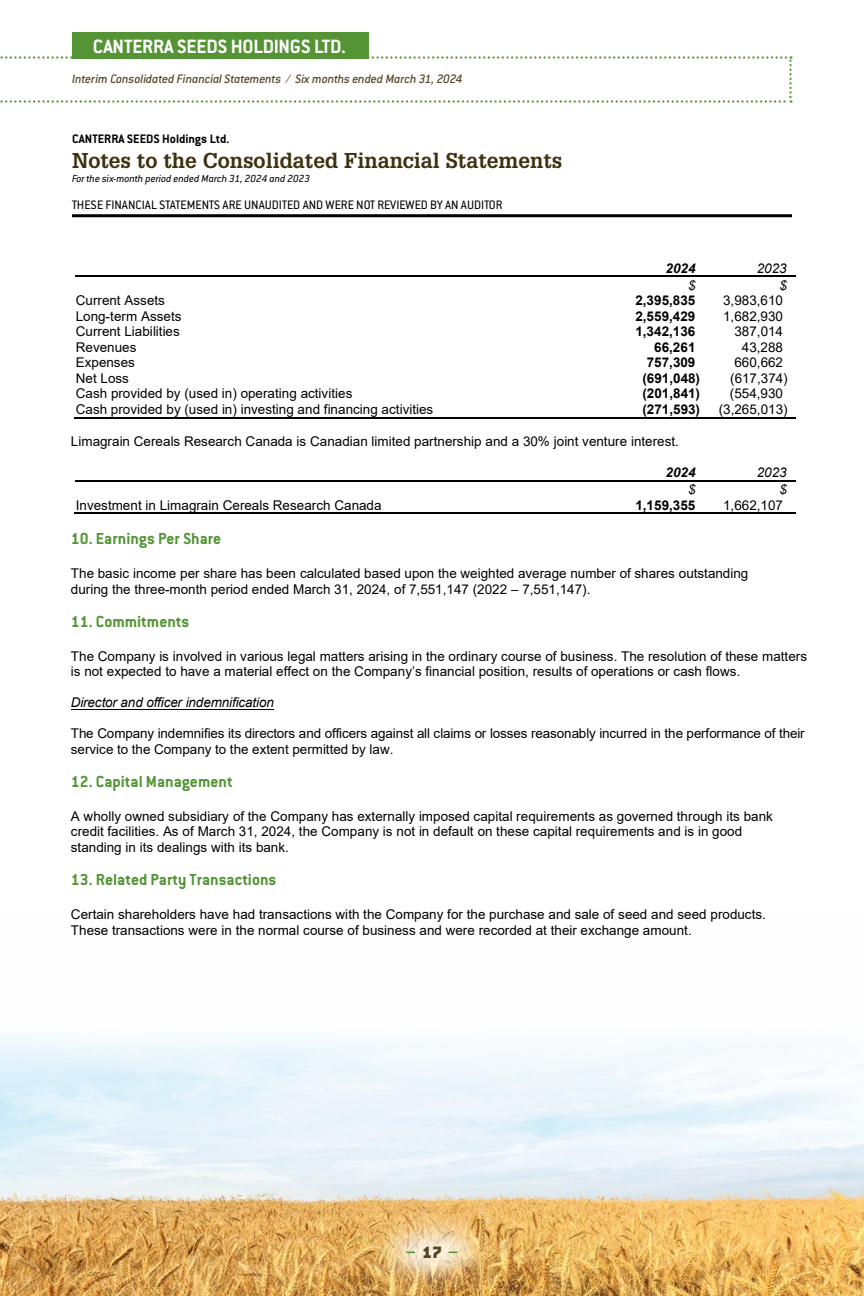
<style>
.page{position:relative;width:864px;height:1296px;background:#fff}
.page>*{position:absolute;margin:0;border:0;box-sizing:border-box;transform-origin:0 0}
.t1{font:700 21.15px "Conduit ITC Pro";letter-spacing:-.01em;color:#fff}
.t2{font:700 21px "Glypha LT Std";color:#3d3110}
.t3{font:700 18px "Conduit ITC Pro";color:#549434}
.t4{font:700 17.55px "Conduit ITC Pro";color:#539536}
.t5{font:13.5px/15.6px "Arial";color:#000}
.t6{font:700 13.5px "Arial";color:#000}
.t7{font:italic 500 13.5px "Conduit ITC Pro";letter-spacing:-.015em;color:#584b2d}
.t8{font:13.5px "Conduit ITC Pro";color:#000}
.t9{font:italic 13.5px "Arial";letter-spacing:-.005em;color:#000}
.t10{font:700 13.5px "Conduit ITC Pro";color:#000}
.t11{font:italic 700 13.5px "Arial";color:#000}
.t12{font:italic 11.25px "Conduit ITC Pro";color:#000}
.s1{font-weight:900;color:#514425}
</style>
<div class="page">
<svg style="left:0;top:56px;width:792px;height:47px"></svg>
<div style="left:72px;top:32px;width:296px;height:27px;background:#549434"></div>
<img style="left:0;top:1036px;width:864px;height:260px">
<hr style="left:72px;top:214px;width:720px;height:3px;background:#000">
<hr style="left:76px;top:276px;width:544px;height:1px;background:#000">
<hr style="left:621px;top:276px;width:87px;height:1px;background:#000">
<hr style="left:709px;top:276px;width:86px;height:1px;background:#000">
<hr style="left:75px;top:417px;width:545px;height:1px;background:#000">
<hr style="left:620px;top:417px;width:88px;height:1px;background:#000">
<hr style="left:708px;top:417px;width:87px;height:1px;background:#000">
<hr style="left:76px;top:480px;width:544px;height:2px;background:#000">
<hr style="left:621px;top:480px;width:87px;height:2px;background:#000">
<hr style="left:709px;top:480px;width:86px;height:2px;background:#000">
<hr style="left:75px;top:513px;width:545px;height:1px;background:#000">
<hr style="left:620px;top:513px;width:88px;height:1px;background:#000">
<hr style="left:708px;top:513px;width:87px;height:1px;background:#000">
<hr style="left:71px;top:709px;width:203px;height:1px;background:#000">
<div style="left:369px;top:1207px;width:126px;height:89px;background:#fff;opacity:.87"></div>
<h1 class="t1" style="left:93px;top:34px;width:255px">CANTERRA SEEDS HOLDINGS LTD.</h1>
<p class="t7" style="left:72px;top:72px;width:392px">Interim Consolidated Financial Statements / Six months ended March 31, 2024</p>
<p class="t10" style="left:72px;top:131px;width:159px">CANTERRA SEEDS Holdings Ltd.</p>
<h2 class="t2" style="left:72px;top:148px;width:492px">Notes to the Consolidated Financial Statements</h2>
<p class="t12" style="left:72px;top:172px;width:240px">For the six-month period ended March 31, 2024 and 2023</p>
<p class="t8" style="left:72px;top:197px;width:432px">THESE FINANCIAL STATEMENTS ARE UNAUDITED AND WERE NOT REVIEWED BY AN AUDITOR</p>
<p class="t11" style="left:666px;top:259px;width:31px">2024</p>
<p class="t9" style="left:757px;top:259px;width:31px">2023</p>
<p class="t9" style="left:688px;top:276px;width:9px">$</p>
<p class="t9" style="left:779px;top:276px;width:9px">$</p>
<p class="t5" style="left:76px;top:293px;width:91px">Current Assets</p>
<p class="t6" style="left:635px;top:291px;width:61px">2,395,835</p>
<p class="t5" style="left:723px;top:293px;width:61px">3,983,610</p>
<p class="t5" style="left:76px;top:308px;width:107px">Long-term Assets</p>
<p class="t6" style="left:635px;top:307px;width:61px">2,559,429</p>
<p class="t5" style="left:723px;top:308px;width:61px">1,682,930</p>
<p class="t5" style="left:76px;top:324px;width:106px">Current Liabilities</p>
<p class="t6" style="left:635px;top:322px;width:61px">1,342,136</p>
<p class="t5" style="left:735px;top:324px;width:50px">387,014</p>
<p class="t5" style="left:76px;top:339px;width:62px">Revenues</p>
<p class="t6" style="left:654px;top:338px;width:43px">66,261</p>
<p class="t5" style="left:742px;top:339px;width:43px">43,288</p>
<p class="t5" style="left:76px;top:355px;width:61px">Expenses</p>
<p class="t6" style="left:647px;top:353px;width:50px">757,309</p>
<p class="t5" style="left:735px;top:355px;width:50px">660,662</p>
<p class="t5" style="left:76px;top:370px;width:55px">Net Loss</p>
<p class="t6" style="left:642px;top:369px;width:59px">(691,048)</p>
<p class="t5" style="left:730px;top:370px;width:59px">(617,374)</p>
<p class="t5" style="left:76px;top:386px;width:278px">Cash provided by (used in) operating activities</p>
<p class="t6" style="left:642px;top:384px;width:59px">(201,841)</p>
<p class="t5" style="left:730px;top:386px;width:55px">(554,930</p>
<p class="t5" style="left:76px;top:401px;width:359px">Cash provided by (used in) investing and financing activities</p>
<p class="t6" style="left:642px;top:400px;width:59px">(271,593)</p>
<p class="t5" style="left:719px;top:401px;width:70px">(3,265,013)</p>
<p class="t5" style="left:71px;top:434px;width:609px">Limagrain Cereals Research Canada is Canadian limited partnership and a 30% joint venture interest.</p>
<p class="t11" style="left:666px;top:464px;width:31px">2024</p>
<p class="t9" style="left:757px;top:464px;width:31px">2023</p>
<p class="t9" style="left:688px;top:481px;width:9px">$</p>
<p class="t9" style="left:779px;top:481px;width:9px">$</p>
<p class="t5" style="left:76px;top:497px;width:307px">Investment in Limagrain Cereals Research Canada</p>
<p class="t6" style="left:635px;top:496px;width:61px">1,159,355</p>
<p class="t5" style="left:723px;top:497px;width:61px">1,662,107</p>
<p class="t4" style="left:71px;top:528px;width:152px">10. Earnings Per Share</p>
<p class="t5" style="left:71px;top:566px;width:679px">The basic income per share has been calculated based upon the weighted average number of shares outstanding during the three-month period ended March 31, 2024, of 7,551,147 (2022 – 7,551,147).</p>
<p class="t4" style="left:71px;top:611px;width:120px">11. Commitments</p>
<p class="t5" style="left:71px;top:648px;width:738px">The Company is involved in various legal matters arising in the ordinary course of business. The resolution of these matters is not expected to have a material effect on the Company’s financial position, results of operations or cash flows.</p>
<p class="t9" style="left:71px;top:694px;width:204px">Director and officer indemnification</p>
<p class="t5" style="left:71px;top:726px;width:735px">The Company indemnifies its directors and officers against all claims or losses reasonably incurred in the performance of their service to the Company to the extent permitted by law.</p>
<p class="t4" style="left:71px;top:771px;width:163px">12. Capital Management</p>
<p class="t5" style="left:71px;top:808px;width:704px">A wholly owned subsidiary of the Company has externally imposed capital requirements as governed through its bank credit facilities. As of March 31, 2024, the Company is not in default on these capital requirements and is in good standing in its dealings with its bank.</p>
<p class="t4" style="left:71px;top:869px;width:207px">13. Related Party Transactions</p>
<p class="t5" style="left:71px;top:906px;width:697px">Certain shareholders have had transactions with the Company for the purchase and sale of seed and seed products.<br>These transactions were in the normal course of business and were recorded at their exchange amount.</p>
<h3 class="t3" style="left:406px;top:1242px;width:54px">– <span class="s1">17</span> –</h3>
</div>
